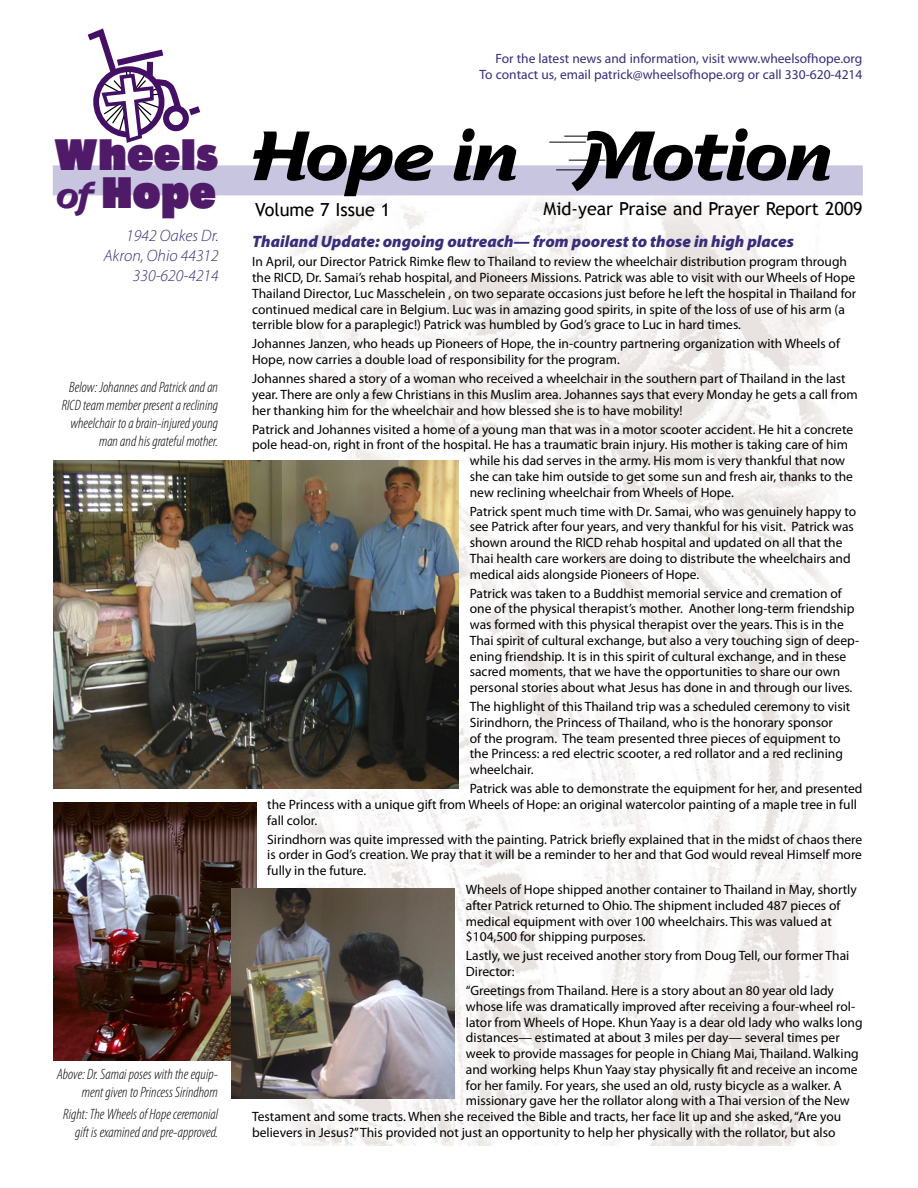
<style>
.page{position:relative;width:918px;height:1188px;background:#fff}
.page>*{position:absolute;margin:0;border:0;box-sizing:border-box;transform-origin:0 0}
.t1{font:700 72px "Nadianne";letter-spacing:-.025em;color:#000}
.t2{font:700 43.95px/38.4px "Fusee";letter-spacing:-.01em;color:#4f1b69}
.t3{font:18px "Trebuchet MS";color:#000}
.t4{font:italic 900 16.5px "Myriad Pro";color:#392e7a}
.t5{font:italic 300 16.5px/20.1px "Myriad Pro";color:#392e7a;text-align:right}
.t6{font:italic 300 condensed 15px/18px "Myriad Pro";color:#000;text-align:right}
.t7{font:13.5px/15.8px "Myriad Pro";color:#000}
.t8{font:13.5px/16.2px "Myriad Pro";color:#392e7a;text-align:right}
.s1{font-family:"Nadianne";font-size:38.4px}
</style>
<div class="page">
<img style="left:241px;top:195px;width:622px;height:951px">
<div style="left:53px;top:165px;width:810px;height:30px;background:#c7c5df"></div>
<hr style="left:564px;top:136px;width:37px;height:1px;background:#000">
<hr style="left:549px;top:142px;width:37px;height:1px;background:#000">
<hr style="left:569px;top:160px;width:36px;height:1px;background:#000">
<hr style="left:556px;top:170px;width:37px;height:1px;background:#000">
<svg style="left:87px;top:28px;width:114px;height:115px"></svg>
<img style="left:54px;top:460px;width:405px;height:328px">
<img style="left:54px;top:802px;width:202px;height:258px">
<img style="left:231px;top:888px;width:223px;height:210px">
<h2 class="t2" style="left:54px;top:136px;width:166px">Wheels <span class="s1">of</span> Hope</h2>
<p class="t5" style="left:104px;top:226px;width:117px">1942 Oakes Dr.<br>Akron, Ohio 44312<br>330-620-4214</p>
<p class="t6" style="left:62px;top:379px;width:158px">Below: Johannes and Patrick and an RICD team member present a reclining wheelchair to a brain-injured young man and his grateful mother.</p>
<p class="t6" style="left:57px;top:1065px;width:163px">Above: Dr. Samai poses with the equip&shy;ment given to PrincessSirindhorn</p>
<p class="t6" style="left:63px;top:1106px;width:156px">Right: The Wheels of Hope ceremonial gift is examined and pre-approved.</p>
<p class="t8" style="left:480px;top:51px;width:384px">For the latest news and information, visit www.wheelsofhope.org<br>To contact us, email patrick@wheelsofhope.org or call 330-620-4214</p>
<h1 class="t1" style="left:249px;top:112px;width:585px">Hope in Motion</h1>
<h3 class="t3" style="left:255px;top:200px;width:136px">Volume 7 Issue 1</h3>
<h3 class="t3" style="left:544px;top:198px;width:321px">Mid-year Praise and Prayer Report 2009</h3>
<p class="t4" style="left:252px;top:233px;width:543px">Thailand Update: ongoing outreach— from poorest to those in high places</p>
<p class="t7" style="left:252px;top:254px;width:606px">In April, our Director Patrick Rimke flew to Thailand to review the wheelchair distribution program through the RICD, Dr. Samai’s rehab hospital, and Pioneers Missions. Patrick was able to visit with our Wheels of Hope Thailand Director, Luc Masschelein , on two separate occasions just before he left the hospital in Thailand for continued medical care in Belgium. Luc was in amazing good spirits, in spite of the loss of use of his arm (a terrible blow for a paraplegic!) Patrick was humbled by God’s grace to Luc in hard times.</p>
<p class="t7" style="left:252px;top:336px;width:589px">Johannes Janzen, who heads up Pioneers of Hope, the in-country partnering organization with Wheels of<br>Hope, now carries a double load of responsibility for the program.</p>
<p class="t7" style="left:252px;top:371px;width:607px">Johannes shared a story of a woman who received a wheelchair in the southern part of Thailand in the last year. There are only a few Christians in this Muslim area. Johannes says that every Monday he gets a call from her thanking him for the wheelchair and how blessed she is to have mobility!</p>
<p class="t7" style="left:252px;top:421px;width:603px">Patrick and Johannes visited a home of a young man that was in a motor scooter accident. He hit a concrete</p>
<p class="t7" style="left:252px;top:437px;width:597px">pole head-on, right in front of the hospital. He has a traumatic brain injury. His mother is taking care of him</p>
<p class="t7" style="left:470px;top:453px;width:377px">while his dad serves in the army. His mom is very thankful that now</p>
<p class="t7" style="left:470px;top:469px;width:385px">she can take him outside to get some sun and fresh air, thanks to the</p>
<p class="t7" style="left:470px;top:484px;width:266px">new reclining wheelchair from Wheels of Hope.</p>
<p class="t7" style="left:470px;top:503px;width:388px">Patrick spent much time with Dr. Samai, who was genuinely happy to see Patrick after four years, and very thankful for his visit. Patrick was shown around the RICD rehab hospital and updated on all that the Thai health care workers are doing to distribute the wheelchairs and medical aids alongside Pioneers of Hope.</p>
<p class="t7" style="left:470px;top:585px;width:391px">Patrick was taken to a Buddhist memorial service and cremation of one of the physical therapist’s mother. Another long-term friendship was formed with this physical therapist over the years. This is in the Thai spirit of cultural exchange, but also a very touching sign of deep&shy;ening friendship. It is in this spirit of cultural exchange, and in these sacred moments, that we have the opportunities to share our own personal stories about what Jesus has done in and through our lives.</p>
<p class="t7" style="left:470px;top:699px;width:382px">The highlight of this Thailand trip was a scheduled ceremony to visit Sirindhorn, the Princess of Thailand, who is the honorary sponsor<br>of the program. The team presented three pieces of equipment to the Princess: a red electric scooter, a red rollator and a red reclining wheelchair.</p>
<p class="t7" style="left:267px;top:781px;width:597px;text-indent:203px">Patrick was able to demonstrate the equipment for her, and presented the Princess with a unique gift from Wheels of Hope: an original watercolor painting of a maple tree in full fall color.</p>
<p class="t7" style="left:267px;top:831px;width:597px;text-align:justify">Sirindhorn was quite impressed with the painting. Patrick briefly explained that in the midst of chaos there is order in God’s creation. We pray that it will be a reminder to her and that God would reveal Himself more fully in the future.</p>
<p class="t7" style="left:466px;top:882px;width:392px">Wheels of Hope shipped another container to Thailand in May, shortly after Patrick returned to Ohio. The shipment included 487 pieces of medical equipment with over 100 wheelchairs. This was valued at $104,500 for shipping purposes.</p>
<p class="t7" style="left:466px;top:948px;width:385px">Lastly, we just received another story from Doug Tell, our former Thai<br>Director:</p>
<p class="t7" style="left:466px;top:983px;width:370px">“Greetings from Thailand. Here is a story about an 80 year old lady</p>
<p class="t7" style="left:466px;top:999px;width:391px">whose life was dramatically improved after receiving a four-wheel rol-</p>
<p class="t7" style="left:466px;top:1014px;width:398px">lator from Wheels of Hope. Khun Yaay is a dear old lady who walks long</p>
<p class="t7" style="left:466px;top:1030px;width:375px">distances— estimated at about 3 miles per day— several times per</p>
<p class="t7" style="left:466px;top:1046px;width:394px">week to provide massages for people in Chiang Mai, Thailand. Walking</p>
<p class="t7" style="left:466px;top:1062px;width:393px">and working helps Khun Yaay stay physically fit and receive an income</p>
<p class="t7" style="left:466px;top:1077px;width:377px">for her family. For years, she used an old, rusty bicycle as a walker. A</p>
<p class="t7" style="left:466px;top:1093px;width:385px">missionary gave her the rollator along with a Thai version of the New</p>
<p class="t7" style="left:252px;top:1109px;width:591px">Testament and some tracts. When she received the Bible and tracts, her face lit up and she asked, “Are you</p>
<p class="t7" style="left:252px;top:1125px;width:585px">believers in Jesus?” This provided not just an opportunity to help her physically with the rollator, but also</p>
</div>
